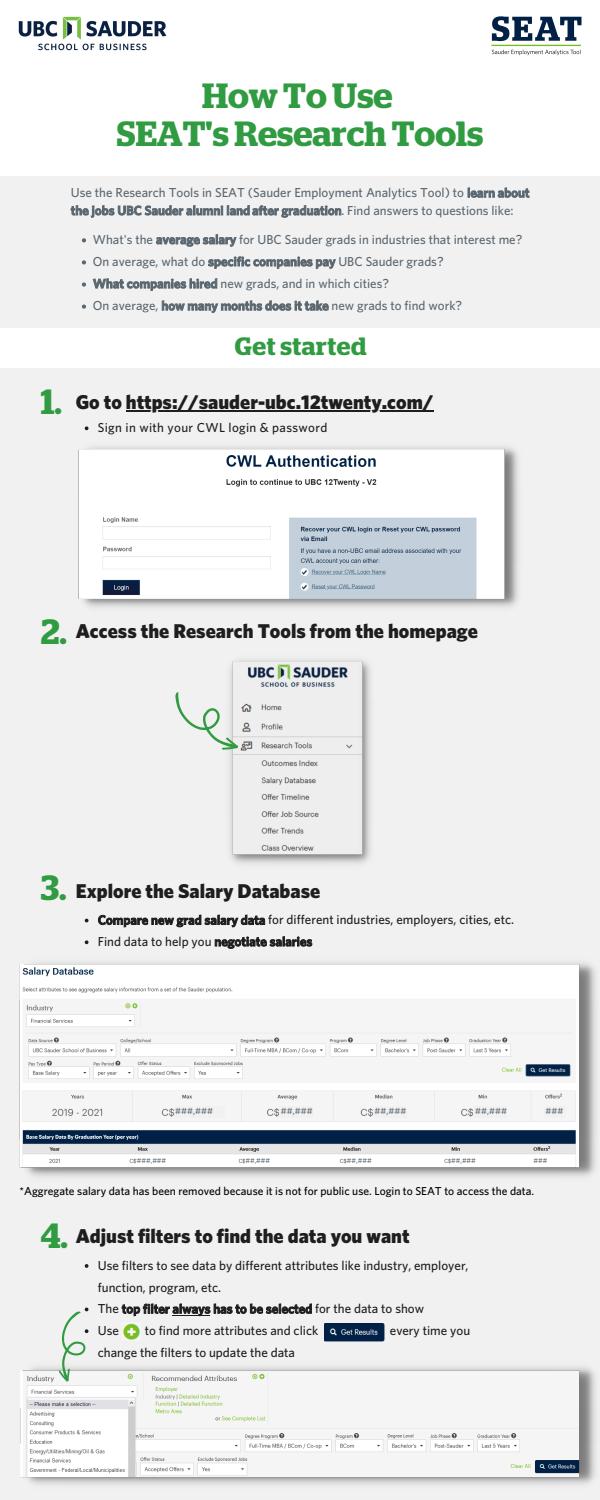
<style>
.page{position:relative;width:600px;height:1500px;background:#fff}
.page>*{position:absolute;margin:0;border:0;box-sizing:border-box;transform-origin:0 0}
.t1{font:600 35px/38.2px "Stag";color:#319b42;text-align:center}
.t2{font:600 25px "Stag";letter-spacing:.025em;color:#319b42}
.t3{font:900 20px "Whitney";color:#1e1e1e}
.t4{font:500 13px/22.1px "Whitney";color:#5b6770}
.t5{font:500 13px/21.7px "Whitney";color:#1e1e1e}
.t6{font:500 13px "Whitney";letter-spacing:.025em;color:#1e1e1e}
.t7{font:500 11.5px "Whitney";color:#000}
.t8{font:500 9px "Whitney";color:#5b6770}
.t9{font:500 7px "Whitney";color:#5b6770}
.s1{font-weight:600}
.s2{font-family:"Stag";font-weight:600;font-size:35px;color:#319b42}
</style>
<div class="page">
<div style="left:0;top:177px;width:600px;height:1323px;background:#f1f1f1"></div>
<img style="left:491px;top:16px;width:91px;height:40px">
<div style="left:0;top:328px;width:600px;height:39px;background:#fff"></div>
<img style="left:20px;top:962px;width:576px;height:215px">
<div style="left:533px;top:1156px;width:15px;height:9px;background:#fff"></div>
<div style="left:544px;top:1106px;width:21px;height:11px;background:#f1f1f1"></div>
<svg style="left:85px;top:1264px;width:3px;height:4px"></svg>
<img style="left:325px;top:1323px;width:60px;height:18px">
<img style="left:123px;top:1323px;width:17px;height:17px">
<img style="left:20px;top:1367px;width:576px;height:118px">
<svg style="left:55px;top:1308px;width:36px;height:75px"></svg>
<img style="left:230px;top:660px;width:141px;height:204px">
<svg style="left:175px;top:691px;width:73px;height:64px"></svg>
<img style="left:78px;top:447px;width:441px;height:161px">
<img style="left:18px;top:16px;width:149px;height:35px">
<svg style="left:85px;top:426px;width:3px;height:4px"></svg>
<hr style="left:126px;top:411px;width:307px;height:1px;background:#1e1e1e">
<svg style="left:82px;top:238px;width:4px;height:4px"></svg>
<svg style="left:82px;top:260px;width:4px;height:5px"></svg>
<svg style="left:82px;top:282px;width:4px;height:5px"></svg>
<svg style="left:82px;top:305px;width:4px;height:4px"></svg>
<svg style="left:85px;top:940px;width:3px;height:4px"></svg>
<div style="left:451px;top:1156px;width:37px;height:9px;background:#fff"></div>
<div style="left:347px;top:1156px;width:36px;height:9px;background:#fff"></div>
<div style="left:245px;top:1156px;width:37px;height:9px;background:#fff"></div>
<div style="left:137px;top:1156px;width:36px;height:9px;background:#fff"></div>
<div style="left:474px;top:1106px;width:33px;height:11px;background:#f1f1f1"></div>
<div style="left:373px;top:1106px;width:34px;height:11px;background:#f1f1f1"></div>
<div style="left:279px;top:1106px;width:34px;height:11px;background:#f1f1f1"></div>
<div style="left:175px;top:1106px;width:50px;height:11px;background:#f1f1f1"></div>
<hr style="left:173px;top:1315px;width:37px;height:1px;background:#1e1e1e">
<h1 class="t1" style="left:117px;top:79px;width:368px">How To Use<br>SEAT's Research Tools</h1>
<p class="t4" style="left:71px;top:184px;width:460px;line-height:17.7px">Use the Research Tools in SEAT (Sauder Employment Analytics Tool) to <span class="s1">learn about the jobs UBC Sauder alumni land after graduation</span>. Find answers to questions like:</p>
<p class="t4" style="left:93px;top:228px;width:431px">What's the <span class="s1">average salary</span> for UBC Sauder grads in industries that interest me?<br>On average, what do <span class="s1">specific companies pay</span> UBC Sauder grads?<br><span class="s1">What companies hired</span> new grads, and in which cities?<br>On average, <span class="s1">how many months does it take</span> new grads to find work?</p>
<h1 class="t1" style="left:41px;top:384px;width:23px">1.</h1>
<h2 class="t2" style="left:235px;top:335px;width:133px">Get started</h2>
<h3 class="t3" style="left:76px;top:393px;width:359px">Go to https://sauder-ubc.12twenty.com/</h3>
<p class="t6" style="left:98px;top:420px;width:231px">Sign in with your CWL login &amp; password</p>
<h1 class="t1" style="left:41px;top:614px;width:28px">2.</h1>
<h3 class="t3" style="left:76px;top:622px;width:404px">Access the Research Tools from the homepage</h3>
<h3 class="t3" style="left:41px;top:882px;width:281px"><span class="s2">3.</span> Explore the Salary Database</h3>
<p class="t5" style="left:98px;top:909px;width:418px"><span class="s1">Compare new grad salary data</span> for different industries, employers, cities, etc.<br>Find data to help you <span class="s1">negotiate salaries</span></p>
<p class="t8" style="left:175px;top:1106px;width:39px">###,###</p>
<p class="t8" style="left:281px;top:1106px;width:33px">##,###</p>
<p class="t8" style="left:375px;top:1106px;width:33px">##,###</p>
<p class="t8" style="left:475px;top:1106px;width:33px">##,###</p>
<p class="t9" style="left:137px;top:1156px;width:31px">###,###</p>
<p class="t9" style="left:245px;top:1156px;width:26px">##,###</p>
<p class="t9" style="left:347px;top:1156px;width:26px">##,###</p>
<p class="t9" style="left:451px;top:1156px;width:26px">##,###</p>
<p class="t8" style="left:546px;top:1106px;width:19px">###</p>
<p class="t9" style="left:533px;top:1156px;width:15px">###</p>
<p class="t7" style="left:20px;top:1184px;width:516px">*Aggregate salary data has been removed because it is not for public use. Login to SEAT to access the data.</p>
<h3 class="t3" style="left:41px;top:1227px;width:370px"><span class="s2">4.</span> Adjust filters to find the data you want</h3>
<p class="t5" style="left:98px;top:1254px;width:372px">Use filters to see data by different attributes like industry, employer, function, program, etc.<br>The <span class="s1">top filter always has to be selected</span> for the data to show<br>Use</p>
<p class="t5" style="left:145px;top:1319px;width:175px">to find more attributes and click</p>
<p class="t5" style="left:390px;top:1319px;width:82px">every time you</p>
<p class="t5" style="left:98px;top:1341px;width:199px">change the filters to update the data</p>
</div>
